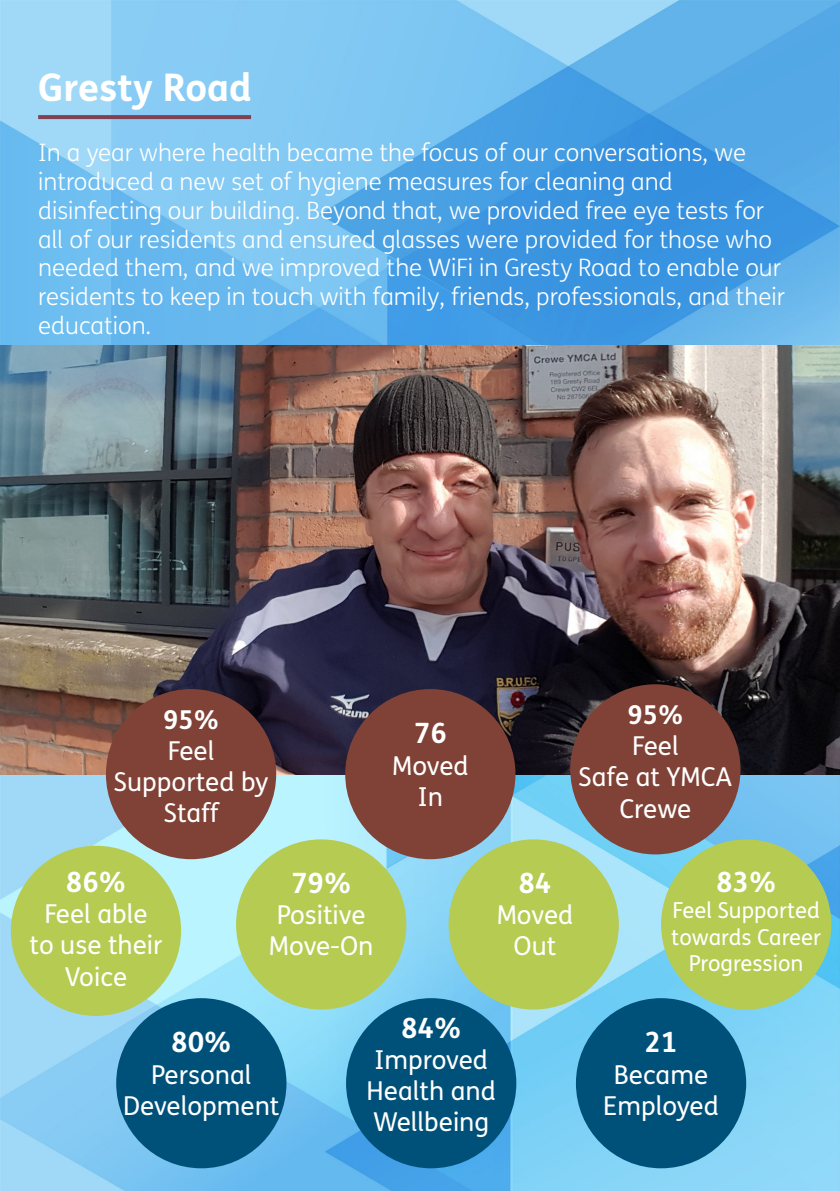
<style>
.page{position:relative;width:840px;height:1191px;background:#fff}
.page>*{position:absolute;margin:0;border:0;box-sizing:border-box;transform-origin:0 0}
.t1{font:700 38px "FS Me";color:#fff}
.t2{font:700 28px "FS Me";color:#fff}
.t3{font:26px/31.2px "FS Me";color:#fff;text-align:center}
.t4{font:700 26px "FS Me";color:#fff}
.t5{font:300 24px/28.8px "FS Me";color:#fff}
.t6{font:22px/26.4px "FS Me";color:#fff;text-align:center}
</style>
<div class="page">
<img style="left:0;top:0;width:839px;height:1191px">
<img style="left:0;top:345px;width:839px;height:429px">
<div style="left:345px;top:689px;width:170px;height:170px;background:#804236;border-radius:50%"></div>
<div style="left:236px;top:839px;width:170px;height:170px;background:#b5cb52;border-radius:50%"></div>
<div style="left:448px;top:839px;width:170px;height:170px;background:#b5cb52;border-radius:50%"></div>
<div style="left:116px;top:998px;width:170px;height:170px;background:#00517a;border-radius:50%"></div>
<div style="left:575px;top:998px;width:170px;height:170px;background:#00517a;border-radius:50%"></div>
<div style="left:346px;top:998px;width:170px;height:170px;background:#00517a;border-radius:50%"></div>
<svg style="left:38px;top:115px;width:213px;height:4px"></svg>
<div style="left:106px;top:689px;width:170px;height:170px;background:#804236;border-radius:50%"></div>
<div style="left:570px;top:684px;width:170px;height:170px;background:#804236;border-radius:50%"></div>
<div style="left:11px;top:845px;width:170px;height:171px;background:#b5cb52;border-radius:50%"></div>
<div style="left:660px;top:839px;width:170px;height:170px;background:#b5cb52;border-radius:50%"></div>
<p class="t1" style="left:38px;top:58px;width:215px">Gresty Road</p>
<p class="t5" style="left:38px;top:138px;width:709px">In a year where health became the focus of our conversations, we introduced a new set of hygiene measures for cleaning and</p>
<p class="t5" style="left:38px;top:195px;width:748px">disinfecting our building. Beyond that, we provided free eye tests for all of our residents and ensured glasses were provided for those who needed them, and we improved the WiFi in Gresty Road to enable our residents to keep in touch with family, friends, professionals, and their education.</p>
<p class="t4" style="left:163px;top:699px;width:57px">95%</p>
<p class="t3" style="left:168px;top:734px;width:48px">Feel</p>
<p class="t3" style="left:113px;top:766px;width:156px">Supported by<br>Staff</p>
<p class="t2" style="left:66px;top:860px;width:62px">86%</p>
<p class="t3" style="left:29px;top:898px;width:134px">Feel able to use their<br>Voice</p>
<p class="t2" style="left:291px;top:861px;width:62px">79%</p>
<p class="t3" style="left:269px;top:899px;width:106px">Positive<br>Move-On</p>
<p class="t2" style="left:413px;top:712px;width:35px">76</p>
<p class="t3" style="left:392px;top:749px;width:78px">Moved<br>In</p>
<p class="t4" style="left:627px;top:694px;width:57px">95%</p>
<p class="t3" style="left:631px;top:730px;width:48px">Feel</p>
<p class="t3" style="left:578px;top:761px;width:156px">Safe at YMCA<br>Crewe</p>
<p class="t2" style="left:518px;top:861px;width:35px">84</p>
<p class="t3" style="left:496px;top:899px;width:78px">Moved<br>Out</p>
<p class="t2" style="left:715px;top:860px;width:62px">83%</p>
<p class="t6" style="left:671px;top:897px;width:151px">Feel Supported towards Career<br>Progression</p>
<p class="t2" style="left:171px;top:1021px;width:62px">80%</p>
<p class="t3" style="left:151px;top:1058px;width:102px">Personal</p>
<p class="t3" style="left:123px;top:1089px;width:158px">Development</p>
<p class="t2" style="left:401px;top:1006px;width:62px">84%</p>
<p class="t3" style="left:366px;top:1043px;width:131px">Improved<br>Health and<br>Wellbeing</p>
<p class="t2" style="left:644px;top:1021px;width:35px">21</p>
<p class="t3" style="left:613px;top:1058px;width:96px">Became</p>
<p class="t3" style="left:603px;top:1089px;width:117px">Employed</p>
</div>
